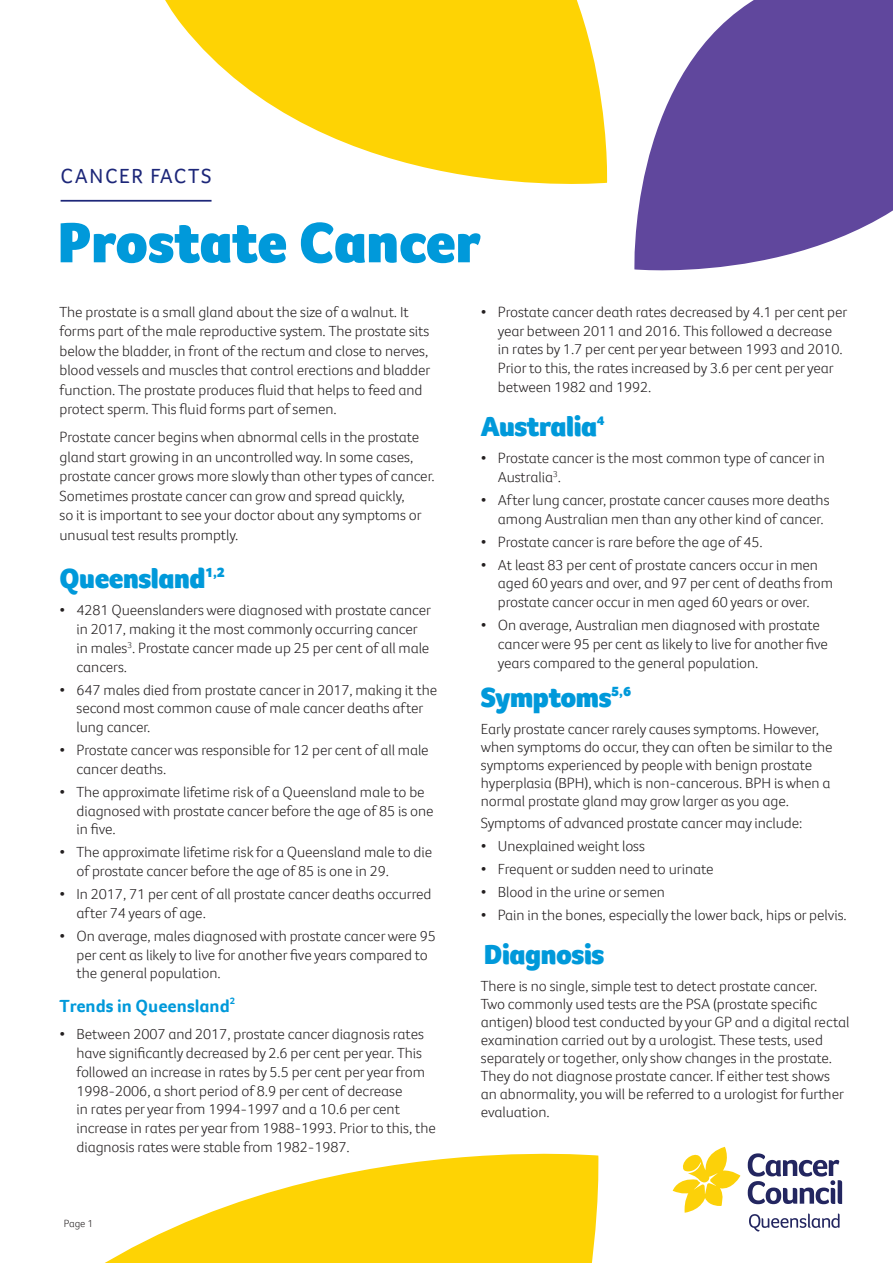
<style>
.page{position:relative;width:893px;height:1263px;background:#fff}
.page>*{position:absolute;margin:0;border:0;box-sizing:border-box;transform-origin:0 0}
.t1{font:900 58.5px "Foco CC";color:#0099da}
.Body{font:900 28.5px "Foco CC";letter-spacing:-.015em;color:#0099da}
.t2{font:21px "Foco CC";letter-spacing:.08em;color:#1d2779}
.t3{font:700 18px "Foco CC";color:#0099da}
.Body-2{font:300 15px/18.8px "Foco CC";letter-spacing:-.005em;color:#231f20}
.t4{font:300 10.5px "Foco CC";color:#231f20}
.t5{font:700 9.6px "Foco CC";color:#0099da}
</style>
<div class="page">
<svg style="left:673px;top:1147px;width:67px;height:66px"></svg>
<svg style="left:749px;top:1213px;width:90px;height:18px"></svg>
<svg style="left:748px;top:1153px;width:94px;height:51px"></svg>
<svg style="left:634px;top:0;width:259px;height:271px;fill:#60479d"></svg>
<hr style="left:61px;top:200px;width:151px;height:2px;background:#1d2779">
<svg style="left:105px;top:1153px;width:494px;height:110px;fill:#fed304"></svg>
<svg style="left:165px;top:0;width:443px;height:184px;fill:#fed304"></svg>
<h3 class="t2" style="left:61px;top:162px;width:152px">CANCER FACTS</h3>
<h1 class="t1" style="left:57px;top:204px;width:425px">Prostate Cancer</h1>
<p class="Body-2" style="left:60px;top:302px;width:372px;line-height:19.5px">The prostate is a small gland about the size of a walnut. It forms part of the male reproductive system. The prostate sits below the bladder, in front of the rectum and close to nerves, blood vessels and muscles that control erections and bladder function. The prostate produces fluid that helps to feed and protect sperm. This fluid forms part of semen.</p>
<p class="Body-2" style="left:60px;top:427px;width:377px;line-height:19.5px">Prostate cancer begins when abnormal cells in the prostate gland start growing in an uncontrolled way. In some cases, prostate cancer grows more slowly than other types of cancer.<br>Sometimes prostate cancer can grow and spread quickly,<br>so it is important to see your doctor about any symptoms or unusual test results promptly.</p>
<h2 class="Body" style="left:60px;top:560px;width:167px">Queensland<sup>1,2</sup></h2>
<p class="Body-2" style="left:77px;top:601px;width:356px;text-indent:-17px">• 4281 Queenslanders were diagnosed with prostate cancer in 2017, making it the most commonly occurring cancer in males<sup>3</sup>. Prostate cancer made up 25 per cent of all male cancers.</p>
<p class="Body-2" style="left:77px;top:680px;width:362px;text-indent:-17px">• 647 males died from prostate cancer in 2017, making it the second most common cause of male cancer deaths after lung cancer.</p>
<p class="Body-2" style="left:77px;top:740px;width:354px;text-indent:-17px">• Prostate cancer was responsible for 12 per cent of all male cancer deaths.</p>
<p class="Body-2" style="left:77px;top:782px;width:359px;text-indent:-17px">• The approximate lifetime risk of a Queensland male to be diagnosed with prostate cancer before the age of 85 is one in five.</p>
<p class="Body-2" style="left:77px;top:843px;width:357px;text-indent:-17px">• The approximate lifetime risk for a Queensland male to die of prostate cancer before the age of 85 is one in 29.</p>
<p class="Body-2" style="left:77px;top:884px;width:356px;text-indent:-17px">• In 2017, 71 per cent of all prostate cancer deaths occurred after 74 years of age.</p>
<p class="Body-2" style="left:77px;top:926px;width:361px;text-indent:-17px">• On average, males diagnosed with prostate cancer were 95 per cent as likely to live for another five years compared to the general population.</p>
<h3 class="t3" style="left:60px;top:994px;width:172px">Trends in Queensland</h3>
<h3 class="t5" style="left:230px;top:994px;width:7px">2</h3>
<p class="Body-2" style="left:77px;top:1025px;width:361px;text-indent:-17px">• Between 2007 and 2017, prostate cancer diagnosis rates have significantly decreased by 2.6 per cent per year. This followed an increase in rates by 5.5 per cent per year from 1998-2006, a short period of 8.9 per cent of decrease<br>in rates per year from 1994-1997 and a 10.6 per cent increase in rates per year from 1988-1993. Prior to this, the diagnosis rates were stable from 1982-1987.</p>
<p class="t4" style="left:64px;top:1216px;width:31px">Page 1</p>
<p class="Body-2" style="left:498px;top:302px;width:351px;text-indent:-17px">• Prostate cancer death rates decreased by 4.1 per cent per year between 2011 and 2016. This followed a decrease<br>in rates by 1.7 per cent per year between 1993 and 2010.<br>Prior to this, the rates increased by 3.6 per cent per year between 1982 and 1992.</p>
<h2 class="Body" style="left:481px;top:407px;width:125px">Australia<sup>4</sup></h2>
<p class="Body-2" style="left:498px;top:448px;width:329px;text-indent:-17px">• Prostate cancer is the most common type of cancer in<br>Australia<sup>3</sup>.</p>
<p class="Body-2" style="left:498px;top:490px;width:333px;text-indent:-17px">• After lung cancer, prostate cancer causes more deaths among Australian men than any other kind of cancer.</p>
<p class="Body-2" style="left:481px;top:532px;width:283px">• Prostate cancer is rare before the age of 45.</p>
<p class="Body-2" style="left:498px;top:555px;width:337px;text-indent:-17px">• At least 83 per cent of prostate cancers occur in men aged 60 years and over, and 97 per cent of deaths from prostate cancer occur in men aged 60 years or over.</p>
<p class="Body-2" style="left:498px;top:615px;width:332px;text-indent:-17px">• On average, Australian men diagnosed with prostate cancer were 95 per cent as likely to live for another five years compared to the general population.</p>
<h2 class="Body" style="left:481px;top:679px;width:152px">Symptoms<sup>5,6</sup></h2>
<p class="Body-2" style="left:481px;top:720px;width:353px;line-height:18px">Early prostate cancer rarely causes symptoms. However, when symptoms do occur, they can often be similar to the symptoms experienced by people with benign prostate hyperplasia (BPH), which is non-cancerous. BPH is when a normal prostate gland may grow larger as you age.</p>
<p class="Body-2" style="left:481px;top:813px;width:323px">Symptoms of advanced prostate cancer may include:</p>
<p class="Body-2" style="left:481px;top:836px;width:166px">• Unexplained weight loss</p>
<p class="Body-2" style="left:481px;top:859px;width:234px">• Frequent or sudden need to urinate</p>
<p class="Body-2" style="left:481px;top:882px;width:185px">• Blood in the urine or semen</p>
<p class="Body-2" style="left:481px;top:905px;width:367px">• Pain in the bones, especially the lower back, hips or pelvis.</p>
<p class="Body" style="left:484px;top:936px;width:122px">Diagnosis</p>
<p class="Body-2" style="left:481px;top:976px;width:370px;line-height:18px">There is no single, simple test to detect prostate cancer.<br>Two commonly used tests are the PSA (prostate specific antigen) blood test conducted by your GP and a digital rectal examination carried out by a urologist. These tests, used separately or together, only show changes in the prostate.<br>They do not diagnose prostate cancer. If either test shows an abnormality, you will be referred to a urologist for further evaluation.</p>
</div>
